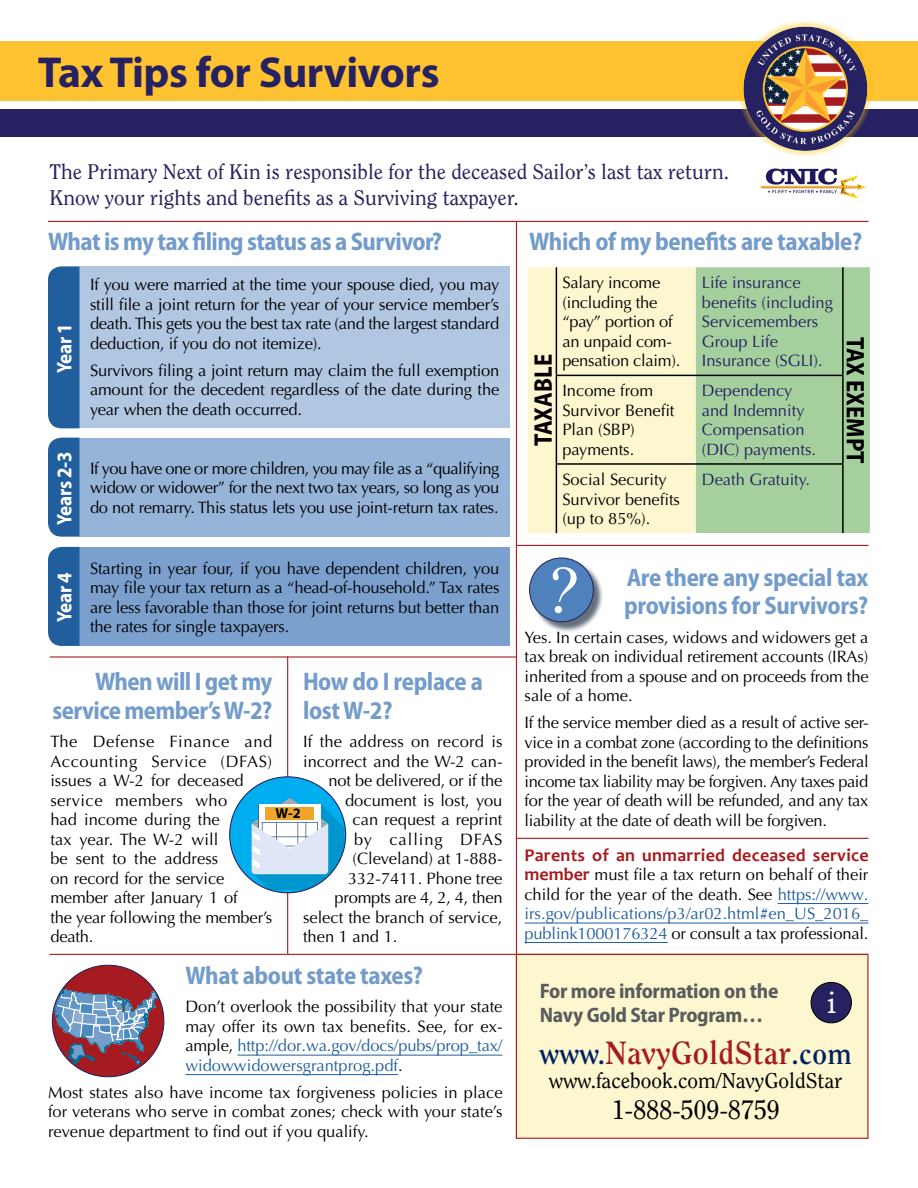
<style>
.page{position:relative;width:918px;height:1188px;background:#fff}
.page>*{position:absolute;margin:0;border:0;box-sizing:border-box;transform-origin:0 0}
.page_head{font:700 43.5px "Myriad Pro";letter-spacing:-.01em;color:#262161}
.t1{font:700 31.95px "Clearface Std";letter-spacing:.015em;color:#a61b1f}
.t2{font:30px "Bookman Old Style";color:#fff}
.t3{font:26.4px "Clearface Std";letter-spacing:-.01em;color:#000}
.blue{font:700 semi-condensed 25.5px/28.5px "Myriad Pro";letter-spacing:-.015em;color:#749cca}
.blue-2{font:700 semi-condensed 25.5px "Myriad Pro";letter-spacing:.005em;color:#000}
.t4{font:21.3px "Clearface Std";color:#000}
.Page_subheads{font:21px/25.5px "Clearface Std";color:#262161}
.Sidebar_subheads{font:700 semi-condensed 21px/24.2px "Myriad Pro";letter-spacing:-.015em;color:#5a5b5d}
.Sidebar_subheads-2{font:700 semi-condensed 21px "Myriad Pro";letter-spacing:-.015em;color:#fff}
.body{font:700 18px "Candara";letter-spacing:.015em;color:#a61b1f}
.body-2{font:16.5px/19.5px "Optima LT Std";letter-spacing:-.01em;color:#000;text-align:justify}
.body-3{font:16.5px/19.5px "Optima LT Std";color:#262161}
.body-4{font:16.5px "Optima LT Std";letter-spacing:.015em;color:#000}
.body-5{font:16.5px "Optima LT Std";letter-spacing:.06em;color:#000}
.t5{font:700 14.4px "Myriad Pro";color:#010101}
.s1{color:#215e9e}
.s2{font-family:"Candara";font-weight:700;font-size:18px;color:#a61b1f}
.s3{font-size:29.25px;color:#002060}
</style>
<div class="page">
<hr style="left:50px;top:954px;width:818px;height:1px;background:#a61b1f">
<hr style="left:516px;top:222px;width:1px;height:916px;background:#a61b1f">
<svg style="left:228px;top:779px;width:117px;height:117px"></svg>
<div style="left:0;top:41px;width:918px;height:60px;background:#ffc230"></div>
<div style="left:0;top:109px;width:918px;height:27px;background:#262161"></div>
<div style="left:531px;top:559px;width:73px;height:74px;background:#323e4f;opacity:.75"></div>
<div style="left:516px;top:954px;width:352px;height:185px;background:#fdf7d0;border:1px solid #a61b1f"></div>
<div style="left:811px;top:982px;width:40px;height:41px;background:#262161;border-radius:50%"></div>
<div style="left:811px;top:982px;width:41px;height:41px;border:1px solid #000;border-radius:50%"></div>
<div style="left:80px;top:438px;width:430px;height:99px;background:#95b4d7"></div>
<div style="left:48px;top:438px;width:32px;height:99px;background:#215e9e"></div>
<div style="left:80px;top:266px;width:430px;height:162px;background:#b0c6e1"></div>
<div style="left:48px;top:266px;width:32px;height:162px;background:#215e9e"></div>
<div style="left:80px;top:547px;width:430px;height:99px;background:#7ba0cd"></div>
<div style="left:48px;top:547px;width:32px;height:99px;background:#215e9e"></div>
<div style="left:528px;top:267px;width:168px;height:266px;background:#fdf7d0"></div>
<div style="left:696px;top:267px;width:174px;height:266px;background:#a5d09e"></div>
<hr style="left:556px;top:267px;width:1px;height:108px;background:#000">
<hr style="left:842px;top:267px;width:2px;height:108px;background:#000">
<hr style="left:556px;top:375px;width:140px;height:1px;background:#000">
<hr style="left:556px;top:376px;width:1px;height:87px;background:#000">
<hr style="left:696px;top:375px;width:148px;height:1px;background:#000">
<hr style="left:842px;top:376px;width:2px;height:87px;background:#000">
<hr style="left:556px;top:463px;width:140px;height:2px;background:#000">
<hr style="left:556px;top:465px;width:1px;height:68px;background:#000">
<hr style="left:696px;top:463px;width:148px;height:2px;background:#000">
<hr style="left:842px;top:465px;width:2px;height:68px;background:#000">
<hr style="left:237px;top:1055px;width:266px;height:1px;background:#215e9e">
<hr style="left:185px;top:1074px;width:213px;height:1px;background:#215e9e">
<hr style="left:48px;top:221px;width:820px;height:1px;background:#a61b1f">
<div style="left:52px;top:965px;width:112px;height:112px;background:#a61b1f;border-radius:50%"></div>
<svg style="left:53px;top:989px;width:106px;height:79px"></svg>
<hr style="left:287px;top:656px;width:1px;height:298px;background:#a61b1f">
<div style="left:230px;top:777px;width:116px;height:116px;background:#00aeef;border-radius:50%"></div>
<svg style="left:252px;top:798px;width:92px;height:92px"></svg>
<hr style="left:516px;top:838px;width:352px;height:1px;background:#a61b1f">
<hr style="left:516px;top:545px;width:352px;height:1px;background:#a61b1f">
<hr style="left:50px;top:656px;width:466px;height:2px;background:#a61b1f">
<div style="left:737px;top:21px;width:137px;height:135px;background:#ffc000;opacity:.89"></div>
<img style="left:741px;top:25px;width:128px;height:127px">
<img style="left:760px;top:168px;width:107px;height:31px">
<hr style="left:778px;top:903px;width:91px;height:1px;background:#215e9e">
<hr style="left:525px;top:923px;width:344px;height:1px;background:#215e9e">
<hr style="left:525px;top:942px;width:143px;height:1px;background:#215e9e">
<svg style="left:529px;top:557px;width:66px;height:66px;background:#6c90be"></svg>
<p class="page_head" style="left:38px;top:44px;width:403px">Tax Tips for Survivors</p>
<p class="Page_subheads" style="left:50px;top:159px;width:681px">The Primary Next of Kin is responsible for the deceased Sailor’s last tax return.<br>Know your rights and benefits as a Surviving taxpayer.</p>
<p class="blue" style="left:48px;top:227px;width:396px">What is my tax filing status as a Survivor?</p>
<p class="Sidebar_subheads-2" style="left:51px;top:373px;width:51px;rotate:-90deg">Year 1</p>
<p class="Sidebar_subheads-2" style="left:51px;top:525px;width:75px;rotate:-90deg">Years 2-3</p>
<p class="Sidebar_subheads-2" style="left:51px;top:622px;width:51px;rotate:-90deg">Year 4</p>
<p class="body-2" style="left:90px;top:275px;width:411px">If you were married at the time your spouse died, you may still file a joint return for the year of your service member’s death. This gets you the best tax rate (and the largest standard deduction, if you do not itemize).</p>
<p class="body-2" style="left:90px;top:361px;width:411px">Survivors filing a joint return may claim the full exemption amount for the decedent regardless of the date during the year when the death occurred.</p>
<p class="body-2" style="left:90px;top:459px;width:411px">If you have one or more children, you may file as a “qualifying widow or widower” for the next two tax years, so long as you do not remarry. This status lets you use joint-return tax rates.</p>
<p class="body-2" style="left:90px;top:559px;width:411px">Starting in year four, if you have dependent children, you may file your tax return as a “head-of-household.” Tax rates are less favorable than those for joint returns but better than the rates for single taxpayers.</p>
<p class="blue" style="left:303px;top:667px;width:182px">How do I replace a lost W-2?</p>
<p class="body-4" style="left:303px;top:732px;width:201px">If the address on record is</p>
<p class="body-2" style="left:303px;top:752px;width:201px">incorrect and the W-2 can-</p>
<p class="body-2" style="left:329px;top:771px;width:175px">not be delivered, or if the</p>
<p class="body-2" style="left:345px;top:791px;width:159px">document is lost, you</p>
<p class="body-2" style="left:353px;top:810px;width:152px">can request a reprint</p>
<p class="body-5" style="left:354px;top:830px;width:150px">by calling DFAS</p>
<p class="body-2" style="left:353px;top:849px;width:152px">(Cleveland) at 1-888-</p>
<p class="body-2" style="left:348px;top:869px;width:156px">332-7411. Phone tree</p>
<p class="body-2" style="left:335px;top:888px;width:170px">prompts are 4, 2, 4, then</p>
<p class="body-2" style="left:303px;top:908px;width:201px">select the branch of service,</p>
<p class="body-2" style="left:303px;top:927px;width:96px">then 1 and 1.</p>
<p class="blue" style="left:185px;top:960px;width:239px">What about state taxes?</p>
<p class="body-2" style="left:185px;top:997px;width:319px">Don’t overlook the possibility that your state may offer its own tax benefits. See, for ex&shy;ample, <span class="s1">http://dor.wa.gov/docs/pubs/prop_tax/ widowwidowersgrantprog.pdf</span>.</p>
<p class="body-2" style="left:48px;top:1083px;width:456px">Most states also have income tax forgiveness policies in place for veterans who serve in combat zones; check with your state’s revenue department to find out if you qualify.</p>
<p class="blue" style="left:53px;top:667px;width:221px;text-align:right">When will I get my service member’s W-2?</p>
<p class="body-2" style="left:50px;top:732px;width:224px;text-align:left">The Defense Finance and<br>Accounting Service (DFAS) issues a W-2 for deceased service members who<br>had income during the<br>tax year. The W-2 will<br>be sent to the address<br>on record for the service member after January 1 of<br>the year following the member’s death.</p>
<p class="t5" style="left:276px;top:804px;width:27px">W-2</p>
<p class="blue" style="left:529px;top:227px;width:335px">Which of my benefits are taxable?</p>
<p class="blue-2" style="left:527px;top:446px;width:94px;rotate:-90deg">TAXABLE</p>
<p class="body-2" style="left:562px;top:273px;width:120px;text-align:left">Salary income (including the “pay” portion of an unpaid com&shy;pensation claim).</p>
<p class="body-3" style="left:702px;top:273px;width:133px">Life insurance benefits (including<br>Servicemembers<br>Group Life<br>Insurance (SGLI).</p>
<p class="body-2" style="left:562px;top:381px;width:114px;text-align:left">Income from<br>Survivor Benefit<br>Plan (SBP) payments.</p>
<p class="body-3" style="left:702px;top:381px;width:116px">Dependency and Indemnity<br>Compensation (DIC) payments.</p>
<p class="body-2" style="left:562px;top:470px;width:119px;text-align:left">Social Security<br>Survivor benefits (up to 85%).</p>
<p class="body-3" style="left:702px;top:470px;width:110px">Death Gratuity.</p>
<p class="blue-2" style="left:872px;top:337px;width:129px;rotate:90deg">TAX EXEMPT</p>
<p class="blue" style="left:624px;top:562px;width:246px">Are there any special tax provisions for Survivors?</p>
<p class="body-2" style="left:525px;top:628px;width:346px">Yes. In certain cases, widows and widowers get a tax break on individual retirement accounts (IRAs) inherited from a spouse and on proceeds from the sale of a home.</p>
<p class="body-2" style="left:525px;top:713px;width:346px">If the service member died as a result of active ser&shy;vice in a combat zone (according to the definitions provided in the benefit laws), the member’s Federal income tax liability may be forgiven. Any taxes paid for the year of death will be refunded, and any tax liability at the date of death will be forgiven.</p>
<p class="body" style="left:525px;top:844px;width:345px">Parents of an unmarried deceased service</p>
<p class="body-2" style="left:525px;top:865px;width:345px"><span class="s2">member</span> must file a tax return on behalf of their child for the year of the death. See <span class="s1">https://www. irs.gov/publications/p3/ar02.html#en_US_2016_ publink1000176324</span> or consult a tax professional.</p>
<p class="Sidebar_subheads" style="left:540px;top:978px;width:240px">For more information on the<br>Navy Gold Star Program…</p>
<p class="t2" style="left:827px;top:984px;width:10px">i</p>
<p class="t1" style="left:540px;top:1033px;width:313px"><span class="s3">www.</span>NavyGoldStar<span class="s3">.com</span></p>
<p class="t4" style="left:549px;top:1068px;width:295px">www.facebook.com/NavyGoldStar</p>
<p class="t3" style="left:612px;top:1094px;width:170px">1-888-509-8759</p>
</div>
